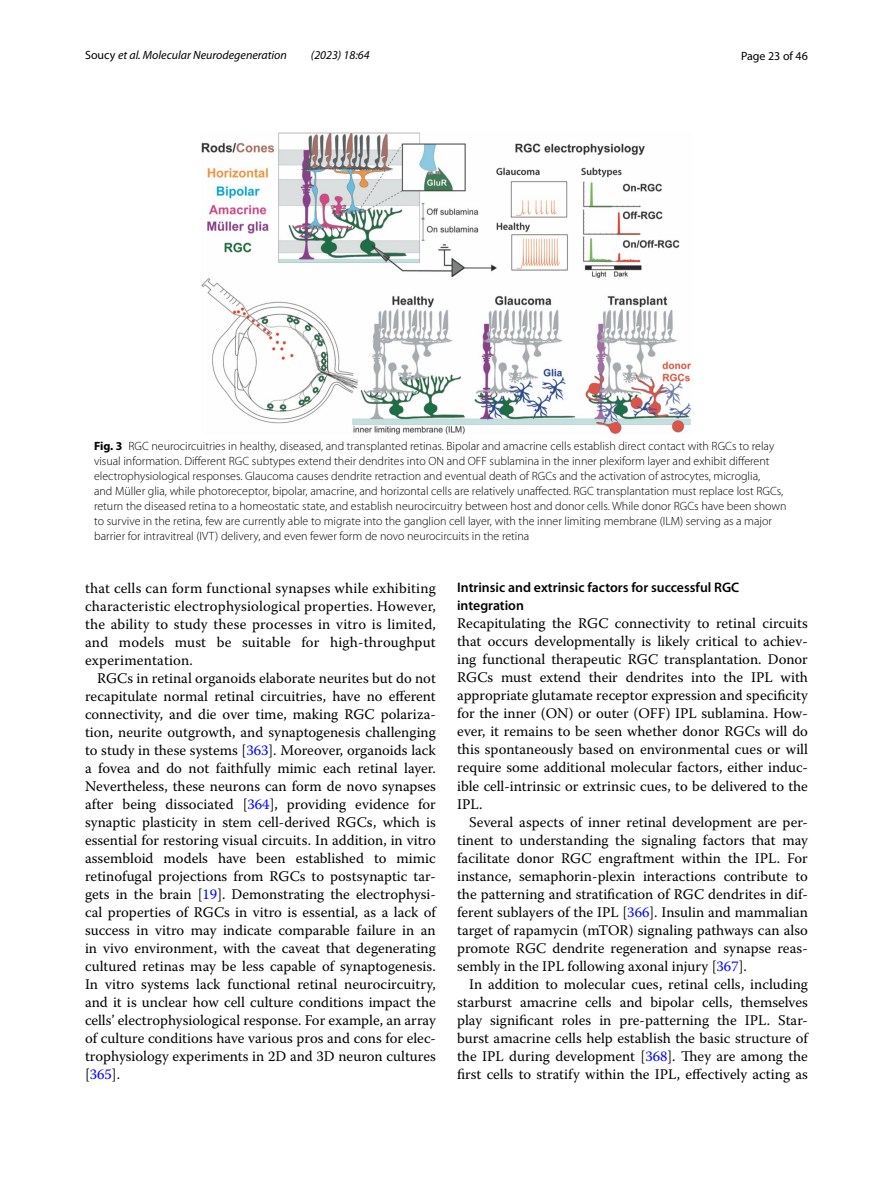
<style>
.page{position:relative;width:893px;height:1187px;background:#fff}
.page>*{position:absolute;margin:0;border:0;box-sizing:border-box;transform-origin:0 0}
.t1{font:14.7px/18px "Warnock Pro";color:#000;text-align:justify}
.t2{font:600 13.8px/18px "Myriad Pro";color:#000}
.t3{font:300 12px/15px "Myriad Pro";color:#000}
.t4{font:italic 12px "Myriad Pro";color:#000}
.t5{font:12px "Myriad Pro";color:#000}
.s1{font-style:normal}
.s2{font-weight:700}
.s3{color:#00f}
</style>
<div class="page">
<img style="left:202px;top:133px;width:489px;height:301px">
<p class="t4" style="left:85px;top:48px;width:203px"><span class="s1">Soucy</span> et al. Molecular Neurodegeneration</p>
<p class="t4" style="left:311px;top:48px;width:60px">(2023) 18:64</p>
<p class="t5" style="left:741px;top:48px;width:68px">Page 23 of 46</p>
<p class="t3" style="left:94px;top:438px;width:694px"><span class="s2">Fig. 3</span> RGC neurocircuitries in healthy, diseased, and transplanted retinas. Bipolar and amacrine cells establish direct contact with RGCs to relay visual information. Different RGC subtypes extend their dendrites into ON and OFF sublamina in the inner plexiform layer and exhibit different electrophysiological responses. Glaucoma causes dendrite retraction and eventual death of RGCs and the activation of astrocytes, microglia,<br>and Müller glia, while photoreceptor, bipolar, amacrine, and horizontal cells are relatively unaffected. RGC transplantation must replace lost RGCs, return the diseased retina to a homeostatic state, and establish neurocircuitry between host and donor cells. While donor RGCs have been shown to survive in the retina, few are currently able to migrate into the ganglion cell layer, with the inner limiting membrane (ILM) serving as a major barrier for intravitreal (IVT) delivery, and even fewer form de novo neurocircuits in the retina</p>
<p class="t1" style="left:85px;top:578px;width:352px">that cells can form functional synapses while exhibiting characteristic electrophysiological properties. However, the ability to study these processes in vitro is limited, and models must be suitable for high-throughput experimentation.</p>
<p class="t1" style="left:85px;top:668px;width:352px;text-indent:12px">RGCs in retinal organoids elaborate neurites but do not recapitulate normal retinal circuitries, have no efferent connectivity, and die over time, making RGC polariza&shy;tion, neurite outgrowth, and synaptogenesis challenging to study in these systems [<span class="s3">363</span>]. Moreover, organoids lack a fovea and do not faithfully mimic each retinal layer.<br>Nevertheless, these neurons can form de novo synapses after being dissociated [<span class="s3">364</span>], providing evidence for synaptic plasticity in stem cell-derived RGCs, which is essential for restoring visual circuits. In addition, in vitro assembloid models have been established to mimic retinofugal projections from RGCs to postsynaptic tar&shy;gets in the brain [<span class="s3">19</span>]. Demonstrating the electrophysi&shy;cal properties of RGCs in vitro is essential, as a lack of success in vitro may indicate comparable failure in an in vivo environment, with the caveat that degenerating cultured retinas may be less capable of synaptogenesis.<br>In vitro systems lack functional retinal neurocircuitry, and it is unclear how cell culture conditions impact the cells’ electrophysiological response. For example, an array of culture conditions have various pros and cons for elec&shy;trophysiology experiments in 2D and 3D neuron cultures [<span class="s3">365</span>].</p>
<p class="t2" style="left:457px;top:578px;width:284px">Intrinsic and extrinsic factors for successful RGC integration</p>
<p class="t1" style="left:457px;top:614px;width:352px">Recapitulating the RGC connectivity to retinal circuits that occurs developmentally is likely critical to achiev&shy;ing functional therapeutic RGC transplantation. Donor RGCs must extend their dendrites into the IPL with appropriate glutamate receptor expression and specificity for the inner (ON) or outer (OFF) IPL sublamina. How&shy;ever, it remains to be seen whether donor RGCs will do this spontaneously based on environmental cues or will require some additional molecular factors, either induc&shy;ible cell-intrinsic or extrinsic cues, to be delivered to the IPL.</p>
<p class="t1" style="left:457px;top:812px;width:352px;text-indent:12px">Several aspects of inner retinal development are per&shy;tinent to understanding the signaling factors that may facilitate donor RGC engraftment within the IPL. For instance, semaphorin-plexin interactions contribute to the patterning and stratification of RGC dendrites in dif&shy;ferent sublayers of the IPL [<span class="s3">366</span>]. Insulin and mammalian target of rapamycin (mTOR) signaling pathways can also promote RGC dendrite regeneration and synapse reas&shy;sembly in the IPL following axonal injury [<span class="s3">367</span>].</p>
<p class="t1" style="left:457px;top:974px;width:352px;text-indent:12px">In addition to molecular cues, retinal cells, including starburst amacrine cells and bipolar cells, themselves play significant roles in pre-patterning the IPL. Star&shy;burst amacrine cells help establish the basic structure of the IPL during development [<span class="s3">368</span>]. They are among the first cells to stratify within the IPL, effectively acting as</p>
</div>
